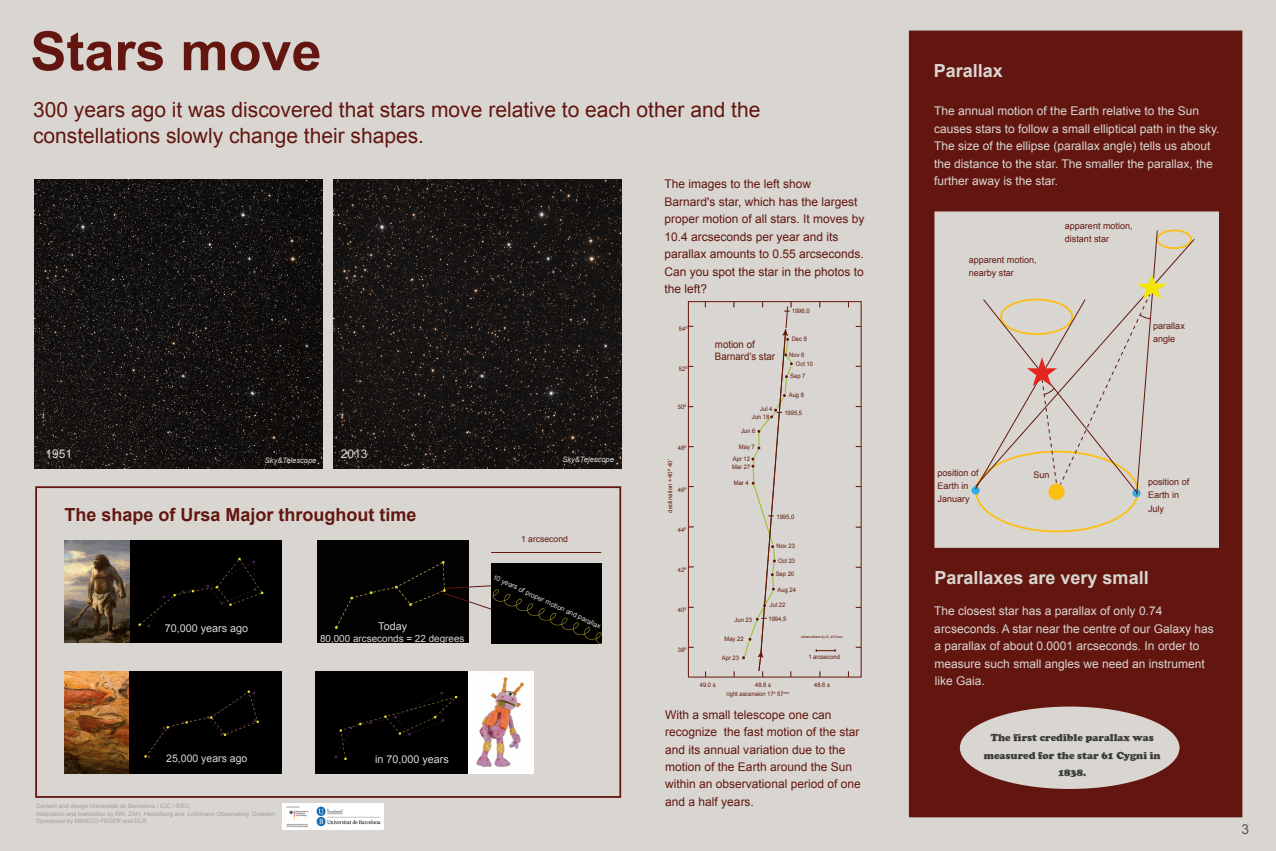
<style>
.page{position:relative;width:1276px;height:851px;background:#fff}
.page>*{position:absolute;margin:0;border:0;box-sizing:border-box;transform-origin:0 0}
.t1{font:700 54px "Arial";color:#631610}
.t2{font:21px/25.2px "Arial";color:#631610}
.t3{font:700 18px "Arial";color:#631610}
.t4{font:700 18px "Arial";color:#d9d6d1}
.t5{font:13.8px "Arial";color:#575756}
.t6{font:12px/17.4px "Arial";color:#d9d6d1}
.t7{font:12px/17.4px "Arial";color:#631610}
.t8{font:10.8px "Arial";color:#d9d6d1}
.t9{font:900 10.5px/17.4px "Cooper";color:#3c3c3b;text-align:center}
.t10{font:10.5px "Arial";color:#d9d6d1}
.t11{font:10.26px/12.3px "Arial";color:#621908;scale:.94 1}
.t12{font:9.9px "Arial";color:#d9d6d1}
.t13{font:9.03px/13.1px "Arial";color:#631610}
.t14{font:8.61px "Arial";color:#631610}
.t15{font:italic 7.5px "Arial";color:#d9d6d1}
.t16{font:6.9px "Arial";color:#d9d6d1}
.t17{font:6.15px "Arial";color:#621908;scale:.94 1}
.t18{font:6px/7.2px "Arial";color:#a0a09f}
.t19{font:5.82px "Arial";color:#621908;scale:1.06 1}
.t20{font:italic 3.6px "Arial";color:#621908;scale:.94 1}
</style>
<div class="page">
<div style="left:0;top:0;width:1276px;height:850px;background:#d9d6d1"></div>
<div style="left:909px;top:31px;width:333px;height:786px;background:#631610"></div>
<img style="left:35px;top:180px;width:288px;height:288px">
<img style="left:334px;top:180px;width:288px;height:288px">
<div style="left:35px;top:486px;width:586px;height:311px;background:#d9d6d1;border:2px solid #631610"></div>
<div style="left:933px;top:210px;width:287px;height:339px;background:#d9d6d1;border:2px solid #631610"></div>
<div style="left:971px;top:486px;width:8px;height:8px;background:#33ace3;border-radius:50%"></div>
<svg style="left:1132px;top:489px;width:8px;height:8px"></svg>
<div style="left:1156px;top:229px;width:36px;height:20px;border:2px dashed #fcbe11;border-radius:50%"></div>
<div style="left:1048px;top:483px;width:16px;height:17px;background:#fcbe11;border-radius:50%"></div>
<img style="left:316px;top:671px;width:217px;height:102px">
<img style="left:64px;top:540px;width:218px;height:102px">
<img style="left:64px;top:671px;width:218px;height:102px">
<div style="left:317px;top:540px;width:151px;height:102px;background:#020202"></div>
<svg style="left:975px;top:230px;width:192px;height:264px"></svg>
<div style="left:688px;top:301px;width:173px;height:376px;background:#d8d5d2;border:1px solid #621908"></div>
<svg style="left:816px;top:649px;width:20px;height:2px"></svg>
<svg style="left:741px;top:302px;width:52px;height:374px"></svg>
<div style="left:491px;top:563px;width:110px;height:80px;background:#020101"></div>
<svg style="left:443px;top:585px;width:48px;height:24px"></svg>
<hr style="left:491px;top:552px;width:110px;height:1px;background:#631610">
<div style="left:960px;top:706px;width:219px;height:82px;background:#d9d6d1;border-radius:50%"></div>
<img style="left:282px;top:803px;width:101px;height:26px">
<h1 class="t1" style="left:30px;top:15px;width:293px">Stars move</h1>
<h2 class="t2" style="left:33px;top:98px;width:729px">300 years ago it was discovered that stars move relative to each other and the constellations slowly change their shapes.</h2>
<p class="t7" style="left:664px;top:176px;width:202px">The images to the left show<br>Barnard's star, which has the largest proper motion of all stars. It moves by<br>10.4 arcseconds per year and its parallax amounts to 0.55 arcseconds.<br>Can you spot the star in the photos to the left?</p>
<p class="t6" style="left:45px;top:444px;width:28px">1951</p>
<p class="t6" style="left:341px;top:444px;width:28px">2013</p>
<p class="t15" style="left:265px;top:455px;width:53px">Sky&amp;Telescope</p>
<h3 class="t3" style="left:64px;top:503px;width:354px">The shape of Ursa Major throughout time</h3>
<p class="t8" style="left:165px;top:620px;width:85px">70,000 years ago</p>
<p class="t8" style="left:378px;top:619px;width:30px">Today</p>
<p class="t12" style="left:320px;top:632px;width:146px">80,000 arcseconds = 22 degrees</p>
<p class="t15" style="left:562px;top:454px;width:53px">Sky&amp;Telescope</p>
<p class="t14" style="left:521px;top:533px;width:48px">1 arcsecond</p>
<p class="t16" style="left:495px;top:572px;width:120px;rotate:25deg">10 years of proper motion and parallax</p>
<p class="t10" style="left:166px;top:751px;width:83px">25,000 years ago</p>
<p class="t8" style="left:375px;top:752px;width:75px">in 70,000 years</p>
<p class="t18" style="left:36px;top:802px;width:242px">Content and design Universitat de Barcelona / ICC / IEEC;<br>Adaptation and translation by ARI, ZAH, Heidelberg and Lohrmann Observatory, Dresden;<br>Sponsored by MINECO-FEDER and DLR</p>
<p class="t17" style="left:679px;top:324px;width:11px">54º</p>
<p class="t17" style="left:679px;top:365px;width:11px">52º</p>
<p class="t17" style="left:678px;top:403px;width:11px">50º</p>
<p class="t17" style="left:678px;top:443px;width:11px">48º</p>
<p class="t17" style="left:678px;top:485px;width:11px">46º</p>
<p class="t17" style="left:678px;top:525px;width:11px">44º</p>
<p class="t17" style="left:678px;top:565px;width:11px">42º</p>
<p class="t17" style="left:678px;top:605px;width:11px">40º</p>
<p class="t17" style="left:678px;top:645px;width:11px">38º</p>
<p class="t19" style="left:666px;top:512px;width:52px;rotate:-90deg">declination +40º 40’</p>
<p class="t11" style="left:715px;top:338px;width:66px">motion of<br>Barnard’s star</p>
<p class="t17" style="left:760px;top:405px;width:15px">Jul 4</p>
<p class="t17" style="left:752px;top:412px;width:20px">Jun 18</p>
<p class="t17" style="left:741px;top:427px;width:17px">Jun 6</p>
<p class="t17" style="left:739px;top:443px;width:18px">May 7</p>
<p class="t17" style="left:733px;top:454px;width:20px">Apr 12</p>
<p class="t17" style="left:732px;top:463px;width:21px">Mar 27</p>
<p class="t17" style="left:734px;top:478px;width:17px">Mar 4</p>
<p class="t17" style="left:792px;top:306px;width:20px">1996,0</p>
<p class="t17" style="left:792px;top:335px;width:18px">Dec 8</p>
<p class="t17" style="left:789px;top:350px;width:18px">Nov 6</p>
<p class="t17" style="left:796px;top:359px;width:20px">Oct 10</p>
<p class="t17" style="left:790px;top:372px;width:18px">Sep 7</p>
<p class="t17" style="left:789px;top:390px;width:18px">Aug 8</p>
<p class="t17" style="left:784px;top:408px;width:20px">1995,5</p>
<p class="t17" style="left:776px;top:512px;width:20px">1995,0</p>
<p class="t17" style="left:776px;top:542px;width:21px">Nov 23</p>
<p class="t17" style="left:778px;top:556px;width:20px">Oct 23</p>
<p class="t17" style="left:775px;top:570px;width:21px">Sep 20</p>
<p class="t17" style="left:777px;top:585px;width:21px">Aug 24</p>
<p class="t17" style="left:770px;top:601px;width:18px">Jul 22</p>
<p class="t17" style="left:734px;top:615px;width:20px">Jun 23</p>
<p class="t17" style="left:768px;top:614px;width:20px">1994,5</p>
<p class="t17" style="left:724px;top:634px;width:22px">May 22</p>
<p class="t17" style="left:722px;top:653px;width:20px">Apr 23</p>
<p class="t20" style="left:801px;top:634px;width:45px">observations by D. di Cicco</p>
<p class="t17" style="left:808px;top:653px;width:35px">1 arcsecond</p>
<p class="t17" style="left:700px;top:680px;width:18px">49.0 s</p>
<p class="t17" style="left:755px;top:680px;width:18px">48.8 s</p>
<p class="t17" style="left:814px;top:680px;width:18px">48.6 s</p>
<p class="t17" style="left:726px;top:690px;width:68px">right ascension 17<sup>h</sup> 57<sup>min</sup></p>
<p class="t7" style="left:665px;top:705px;width:197px">With a small telescope one can recognize the fast motion of the star and its annual variation due to the motion of the Earth around the Sun within an observational period of one and a half years.</p>
<h3 class="t4" style="left:933px;top:59px;width:71px">Parallax</h3>
<p class="t6" style="left:934px;top:103px;width:287px">The annual motion of the Earth relative to the Sun causes stars to follow a small elliptical path in the sky.<br>The size of the ellipse (parallax angle) tells us about the distance to the star. The smaller the parallax, the further away is the star.</p>
<p class="t13" style="left:1065px;top:219px;width:69px">apparent motion, distant star</p>
<p class="t13" style="left:968px;top:254px;width:69px">apparent motion, nearby star</p>
<p class="t13" style="left:1153px;top:319px;width:33px">parallax angle</p>
<p class="t13" style="left:937px;top:466px;width:43px">position of<br>Earth in<br>January</p>
<p class="t13" style="left:1148px;top:475px;width:43px">position of<br>Earth in<br>July</p>
<p class="t13" style="left:1033px;top:468px;width:18px">Sun</p>
<h3 class="t4" style="left:934px;top:566px;width:216px">Parallaxes are very small</h3>
<p class="t6" style="left:934px;top:602px;width:281px">The closest star has a parallax of only 0.74 arcseconds. A star near the centre of our Galaxy has a parallax of about 0.0001 arcseconds. In order to measure such small angles we need an instrument like Gaia.</p>
<p class="t9" style="left:984px;top:729px;width:178px">The first credible parallax was measured for the star 61 Cygni in<br>1838.</p>
<p class="t5" style="left:1241px;top:820px;width:9px">3</p>
</div>
